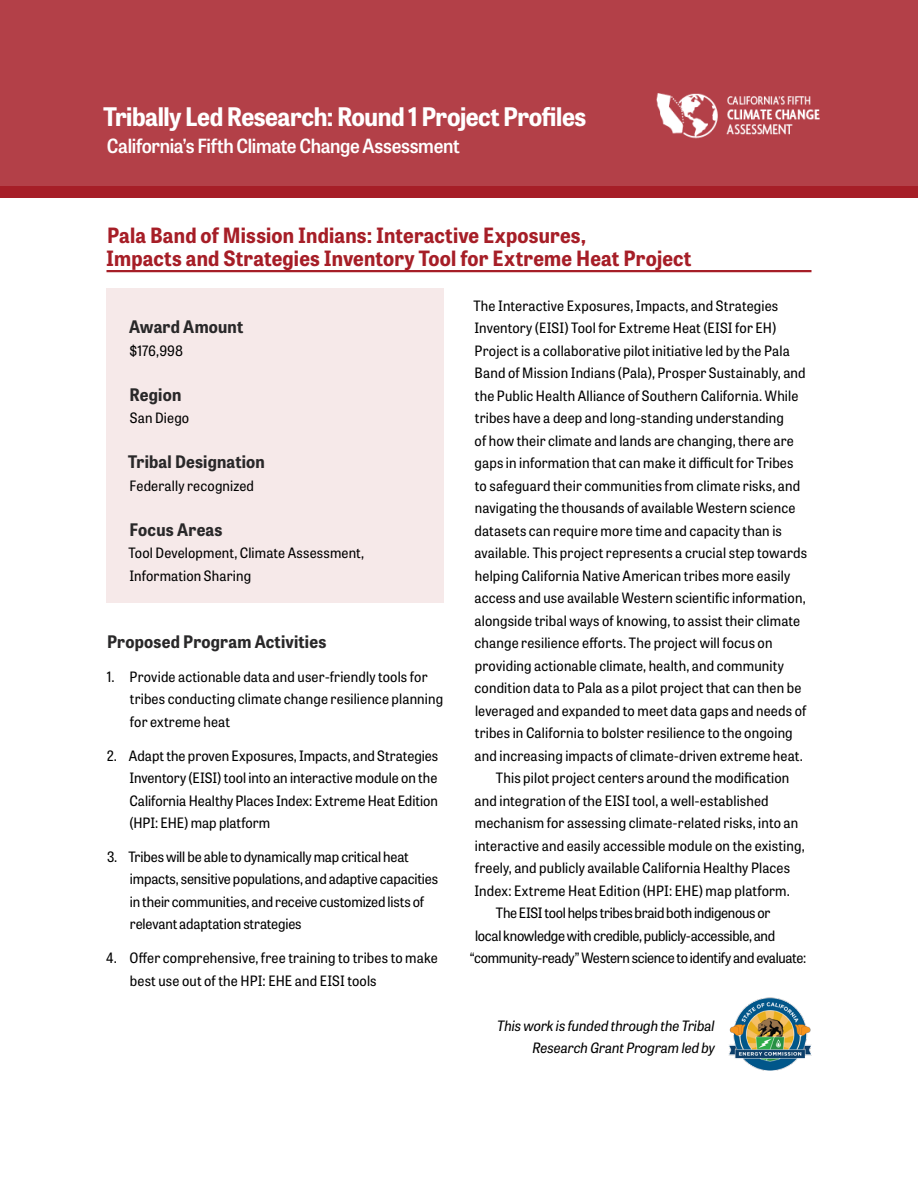
<style>
.page{position:relative;width:918px;height:1188px;background:#fff}
.page>*{position:absolute;margin:0;border:0;box-sizing:border-box;transform-origin:0 0}
._0_-_Title__H1{font:700 25.5px "Tablet Gothic Narrow";letter-spacing:-.02em;color:#fff}
._0_-_Header_2{font:700 21px/22.5px "Tablet Gothic Narrow";letter-spacing:.01em;color:#a61e27}
._0_-_Subtitle{font:19.5px "Tablet Gothic Narrow Sb";letter-spacing:-.02em;color:#fff}
._0_-_Header_3{font:700 17.25px "Tablet Gothic Narrow";letter-spacing:.01em;color:#292829}
._0_-_First_Paragraph{font:14.25px/22.5px "Tablet Gothic Narrow";letter-spacing:.01em;color:#000}
._0_-_First_Paragraph-2{font:14.25px/22.5px "Tablet Gothic Narrow";letter-spacing:-.01em;color:#000}
._0_-_First_Paragraph-3{font:14.25px "Tablet Gothic Narrow";letter-spacing:-.02em;color:#000}
._0_-_First_Paragraph-4{font:italic 14.25px/22.5px "Tablet Gothic Narrow";letter-spacing:-.005em;color:#000;text-align:right}
</style>
<div class="page">
<div style="left:0;top:0;width:918px;height:187px;background:#b34048"></div>
<div style="left:0;top:187px;width:918px;height:11px;background:#a61e27"></div>
<div style="left:106px;top:288px;width:338px;height:315px;background:#f6e9e9"></div>
<img style="left:657px;top:93px;width:162px;height:46px">
<hr style="left:106px;top:270px;width:706px;height:2px;background:#a61e27">
<img style="left:729px;top:997px;width:83px;height:74px">
<h1 class="_0_-_Title__H1" style="left:104px;top:99px;width:484px">Tribally Led Research: Round 1 Project Profiles</h1>
<p class="_0_-_Subtitle" style="left:107px;top:132px;width:354px">California’s Fifth Climate Change Assessment</p>
<h2 class="_0_-_Header_2" style="left:106px;top:223px;width:587px">Pala Band of Mission Indians: Interactive Exposures,<br>Impacts and Strategies Inventory Tool for Extreme Heat Project</h2>
<h3 class="_0_-_Header_3" style="left:129px;top:315px;width:116px">Award Amount</h3>
<p class="_0_-_First_Paragraph" style="left:129px;top:339px;width:55px">$176,998</p>
<h3 class="_0_-_Header_3" style="left:130px;top:382px;width:53px">Region</h3>
<p class="_0_-_First_Paragraph" style="left:130px;top:406px;width:61px">San Diego</p>
<h3 class="_0_-_Header_3" style="left:128px;top:450px;width:138px">Tribal Designation</h3>
<p class="_0_-_First_Paragraph" style="left:130px;top:474px;width:126px">Federally recognized</p>
<h3 class="_0_-_Header_3" style="left:130px;top:517px;width:95px">Focus Areas</h3>
<p class="_0_-_First_Paragraph" style="left:128px;top:541px;width:237px">Tool Development, Climate Assessment,<br>Information Sharing</p>
<h3 class="_0_-_Header_3" style="left:107px;top:630px;width:221px">Proposed Program Activities</h3>
<p class="_0_-_First_Paragraph" style="left:130px;top:665px;width:315px;text-indent:-23px">1. Provide actionable data and user-friendly tools for tribes conducting climate change resilience planning for extreme heat</p>
<p class="_0_-_First_Paragraph" style="left:129px;top:744px;width:310px;text-align:justify;text-indent:-22px">2. Adapt the proven Exposures, Impacts, and Strategies Inventory (EISI) tool into an interactive module on the California Healthy Places Index: Extreme Heat Edition (HPI: EHE) map platform</p>
<p class="_0_-_First_Paragraph-2" style="left:130px;top:845px;width:310px;text-indent:-23px">3. Tribes will be able to dynamically map critical heat impacts, sensitive populations, and adaptive capacities in their communities, and receive customized lists of relevant adaptation strategies</p>
<p class="_0_-_First_Paragraph" style="left:130px;top:946px;width:309px;text-indent:-24px">4. Offer comprehensive, free training to tribes to make best use out of the HPI: EHE and EISI tools</p>
<p class="_0_-_First_Paragraph" style="left:473px;top:294px;width:335px">The Interactive Exposures, Impacts, and Strategies Inventory (EISI) Tool for Extreme Heat (EISI for EH)<br>Project is a collaborative pilot initiative led by the Pala Band of Mission Indians (Pala), Prosper Sustainably, and the Public Health Alliance of Southern California. While tribes have a deep and long-standing understanding<br>of how their climate and lands are changing, there are gaps in information that can make it difficult for Tribes to safeguard their communities from climate risks, and navigating the thousands of available Western science datasets can require more time and capacity than is available. This project represents a crucial step towards helping California Native American tribes more easily access and use available Western scientific information, alongside tribal ways of knowing, to assist their climate change resilience efforts. The project will focus on providing actionable climate, health, and community condition data to Pala as a pilot project that can then be leveraged and expanded to meet data gaps and needs of tribes in California to bolster resilience to the ongoing and increasing impacts of climate-driven extreme heat.</p>
<p class="_0_-_First_Paragraph" style="left:474px;top:766px;width:332px;text-indent:21px">This pilot project centers around the modification and integration of the EISI tool, a well-established mechanism for assessing climate-related risks, into an interactive and easily accessible module on the existing, freely, and publicly available California Healthy Places Index: Extreme Heat Edition (HPI: EHE) map platform.</p>
<p class="_0_-_First_Paragraph-3" style="left:496px;top:903px;width:276px">The EISI tool helps tribes braid both indigenous or</p>
<p class="_0_-_First_Paragraph-3" style="left:475px;top:926px;width:302px">local knowledge with credible, publicly-accessible, and</p>
<p class="_0_-_First_Paragraph-3" style="left:470px;top:948px;width:338px">“community-ready” Western science to identify and evaluate:</p>
<p class="_0_-_First_Paragraph-4" style="left:497px;top:1013px;width:219px">This work is funded through the Tribal<br>Research Grant Program led by</p>
</div>
